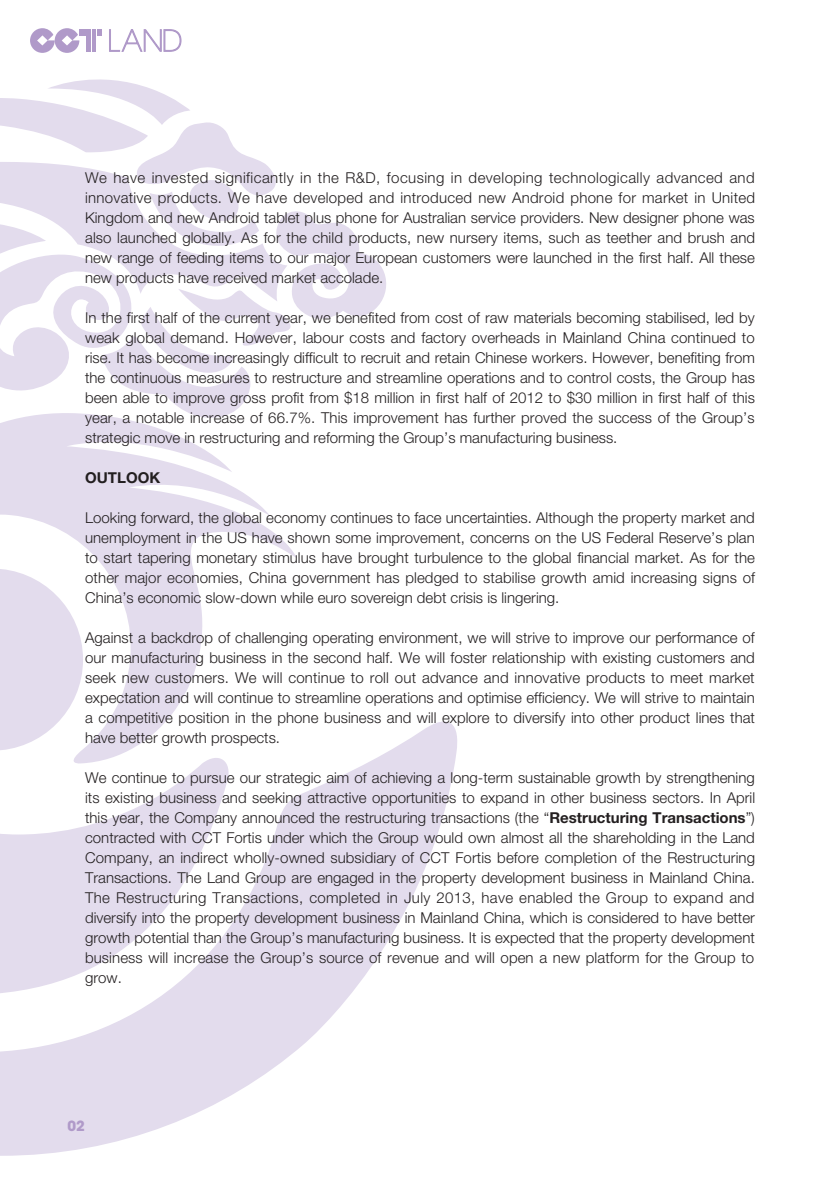
<style>
.page{position:relative;width:840px;height:1191px;background:#fff}
.page>*{position:absolute;margin:0;border:0;box-sizing:border-box;transform-origin:0 0}
.t1{font:300 15px/20px "Helvetica Neue LT Std";color:#231f20;text-align:justify}
.t2{font:700 15px "Helvetica Neue LT Std";color:#231f20}
.t3{font:700 14px "ITC Avant Garde Std";color:#b09ac9}
.s1{font-weight:700}
</style>
<div class="page">
<svg style="left:0;top:721px;width:457px;height:434px;fill:#e3dced"></svg>
<svg style="left:0;top:763px;width:233px;height:232px;fill:#e3dced"></svg>
<svg style="left:0;top:420px;width:298px;height:343px"></svg>
<svg style="left:0;top:79px;width:386px;height:341px"></svg>
<hr style="left:87px;top:29px;width:4px;height:23px;background:#b09ac9">
<svg style="left:30px;top:28px;width:49px;height:25px"></svg>
<div style="left:79px;top:29px;width:11px;height:7px;background:#b09ac9"></div>
<hr style="left:92px;top:29px;width:4px;height:23px;background:#b09ac9">
<svg style="left:97px;top:29px;width:5px;height:7px"></svg>
<svg style="left:109px;top:29px;width:72px;height:23px"></svg>
<p class="t1" style="left:85px;top:167px;width:671px">We have invested significantly in the R&amp;D, focusing in developing technologically advanced and innovative products. We have developed and introduced new Android phone for market in United Kingdom and new Android tablet plus phone for Australian service providers. New designer phone was also launched globally. As for the child products, new nursery items, such as teether and brush and new range of feeding items to our major European customers were launched in the first half. All these new products have received market accolade.</p>
<p class="t1" style="left:85px;top:307px;width:671px">In the first half of the current year, we benefited from cost of raw materials becoming stabilised, led by weak global demand. However, labour costs and factory overheads in Mainland China continued to rise. It has become increasingly difficult to recruit and retain Chinese workers. However, benefiting from the continuous measures to restructure and streamline operations and to control costs, the Group has been able to improve gross profit from $18 million in first half of 2012 to $30 million in first half of this year, a notable increase of 66.7%. This improvement has further proved the success of the Group’s strategic move in restructuring and reforming the Group’s manufacturing business.</p>
<p class="t2" style="left:85px;top:468px;width:77px">OUTLOOK</p>
<p class="t1" style="left:85px;top:507px;width:671px">Looking forward, the global economy continues to face uncertainties. Although the property market and unemployment in the US have shown some improvement, concerns on the US Federal Reserve’s plan to start tapering monetary stimulus have brought turbulence to the global financial market. As for the other major economies, China government has pledged to stabilise growth amid increasing signs of China’s economic slow-down while euro sovereign debt crisis is lingering.</p>
<p class="t1" style="left:85px;top:627px;width:671px">Against a backdrop of challenging operating environment, we will strive to improve our performance of our manufacturing business in the second half. We will foster relationship with existing customers and seek new customers. We will continue to roll out advance and innovative products to meet market expectation and will continue to streamline operations and optimise efficiency. We will strive to maintain a competitive position in the phone business and will explore to diversify into other product lines that have better growth prospects.</p>
<p class="t1" style="left:85px;top:767px;width:671px">We continue to pursue our strategic aim of achieving a long-term sustainable growth by strengthening its existing business and seeking attractive opportunities to expand in other business sectors. In April this year, the Company announced the restructuring transactions (the “<span class="s1">Restructuring Transactions</span>”) contracted with CCT Fortis under which the Group would own almost all the shareholding in the Land Company, an indirect wholly-owned subsidiary of CCT Fortis before completion of the Restructuring Transactions. The Land Group are engaged in the property development business in Mainland China.<br>The Restructuring Transactions, completed in July 2013, have enabled the Group to expand and diversify into the property development business in Mainland China, which is considered to have better growth potential than the Group’s manufacturing business. It is expected that the property development business will increase the Group’s source of revenue and will open a new platform for the Group to grow.</p>
<p class="t3" style="left:67px;top:1116px;width:19px">02</p>
</div>
